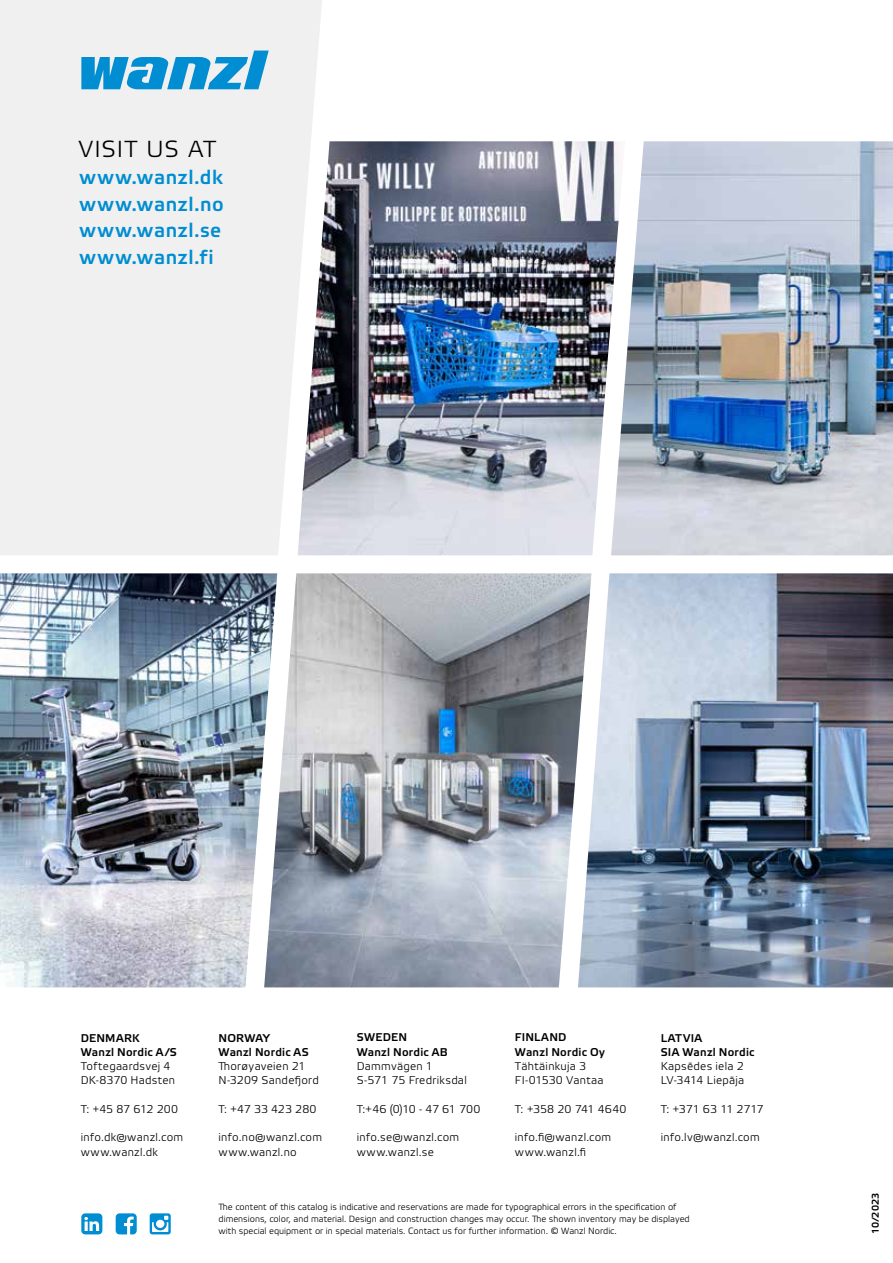
<style>
.page{position:relative;width:893px;height:1263px;background:#fff}
.page>*{position:absolute;margin:0;border:0;box-sizing:border-box;transform-origin:0 0}
.t1{font:300 23.25px "Wanzl Etelka";letter-spacing:.03em;color:#000}
.t2{font:500 19.8px/26.7px "Wanzl Etelka";letter-spacing:.035em;color:#008dd1}
.t3{font:300 11.25px/14.2px "Wanzl Etelka";letter-spacing:.025em;color:#000}
.t4{font:500 11.25px/14.2px "Wanzl Etelka";letter-spacing:.02em;color:#000}
.t5{font:300 11.25px "Wanzl Etelka";letter-spacing:-.01em;color:#000}
.t6{font:300 11.25px "Wanzl Etelka";letter-spacing:-.015em;color:#000}
.t7{font:500 9.75px "Wanzl Etelka";color:#000}
.t8{font:300 9px/12px "Wanzl Etelka";color:#000}
</style>
<div class="page">
<img style="left:322px;top:141px;width:289px;height:414px">
<img style="left:611px;top:141px;width:282px;height:414px">
<img style="left:0;top:573px;width:264px;height:414px">
<img style="left:264px;top:573px;width:314px;height:414px">
<img style="left:578px;top:573px;width:315px;height:414px">
<div style="left:0;top:0;width:322px;height:555px;background:#f0f0f0"></div>
<svg style="left:81px;top:51px;width:188px;height:38px"></svg>
<svg style="left:81px;top:1213px;width:21px;height:21px"></svg>
<svg style="left:116px;top:1213px;width:21px;height:21px"></svg>
<svg style="left:150px;top:1213px;width:21px;height:21px"></svg>
<h1 class="t1" style="left:78px;top:136px;width:139px">VISIT US AT</h1>
<h2 class="t2" style="left:80px;top:165px;width:146px">www.wanzl.dk www.wanzl.no www.wanzl.se www.wanzl.fi</h2>
<p class="t4" style="left:81px;top:1031px;width:98px">DENMARK<br>Wanzl Nordic A/S</p>
<p class="t3" style="left:81px;top:1059px;width:96px">Toftegaardsvej 4<br>DK-8370 Hadsten</p>
<p class="t6" style="left:81px;top:1102px;width:99px">T: +45 87 612 200</p>
<p class="t3" style="left:81px;top:1131px;width:104px">info.dk@wanzl.com www.wanzl.dk</p>
<p class="t4" style="left:219px;top:1031px;width:92px">NORWAY<br>Wanzl Nordic AS</p>
<p class="t3" style="left:219px;top:1059px;width:102px">Thorøyaveien 21<br>N-3209 Sandefjord</p>
<p class="t3" style="left:219px;top:1102px;width:99px">T: +47 33 423 280</p>
<p class="t3" style="left:219px;top:1131px;width:105px">info.no@wanzl.com www.wanzl.no</p>
<p class="t4" style="left:357px;top:1031px;width:93px">SWEDEN<br>Wanzl Nordic AB</p>
<p class="t3" style="left:357px;top:1059px;width:112px">Dammvägen 1<br>S-571 75 Fredriksdal</p>
<p class="t5" style="left:357px;top:1102px;width:125px">T:+46 (0)10 - 47 61 700</p>
<p class="t3" style="left:357px;top:1131px;width:104px">info.se@wanzl.com www.wanzl.se</p>
<p class="t4" style="left:515px;top:1031px;width:91px">FINLAND<br>Wanzl Nordic Oy</p>
<p class="t3" style="left:515px;top:1059px;width:90px">Tähtäinkuja 3<br>FI-01530 Vantaa</p>
<p class="t3" style="left:515px;top:1102px;width:113px">T: +358 20 741 4640</p>
<p class="t3" style="left:515px;top:1131px;width:98px">info.fi@wanzl.com www.wanzl.fi</p>
<p class="t4" style="left:661px;top:1031px;width:95px">LATVIA<br>SIA Wanzl Nordic</p>
<p class="t3" style="left:661px;top:1059px;width:85px">Kapsēdes iela 2<br>LV-3414 Liepāja</p>
<p class="t5" style="left:661px;top:1102px;width:104px">T: +371 63 11 2717</p>
<p class="t3" style="left:661px;top:1131px;width:101px">info.lv@wanzl.com</p>
<p class="t8" style="left:219px;top:1201px;width:473px">The content of this catalog is indicative and reservations are made for typographical errors in the specification of dimensions, color, and material. Design and construction changes may occur. The shown inventory may be displayed with special equipment or in special materials. Contact us for further information. © Wanzl Nordic.</p>
<p class="t7" style="left:870px;top:1234px;width:43px;rotate:-90deg">10/2023</p>
</div>
